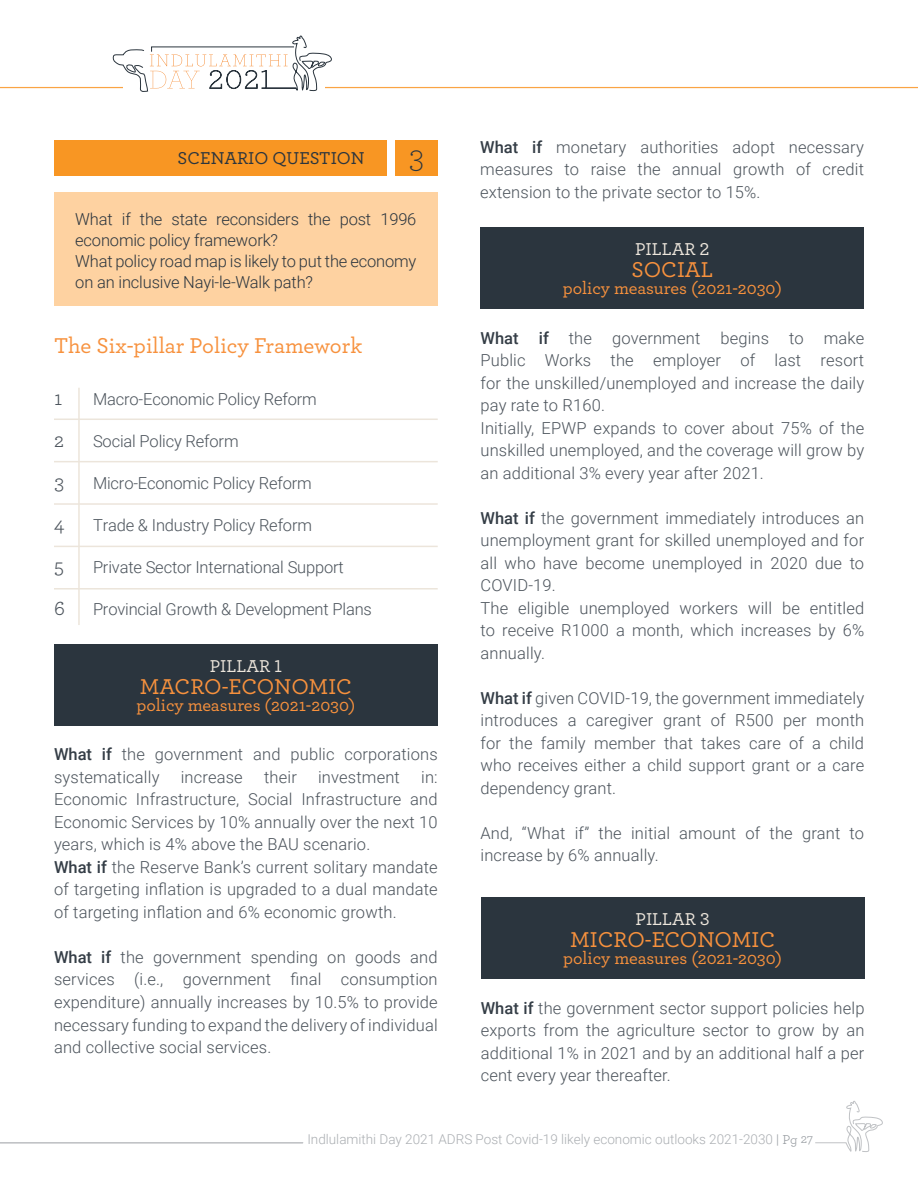
<style>
.page{position:relative;width:918px;height:1188px;background:#fff}
.page>*{position:absolute;margin:0;border:0;box-sizing:border-box;transform-origin:0 0}
.t1{font:300 33px "Archer";color:#2b353e}
.t2{font:500 22.5px "Archer";color:#f7913d}
.t3{font:21px "Archer";color:#4b535b}
.t4{font:500 18px "Archer";letter-spacing:-.005em;color:#f7913d}
.t5{font:500 18px "Archer";color:#ece5db}
.t6{font:500 18px "Archer";color:#2b353e}
.t7{font:300 16.5px/22.5px "Roboto";letter-spacing:.01em;color:#4b535b}
.t8{font:300 16.5px "Roboto";letter-spacing:-.01em;color:#4b535b}
.t9{font:300 16.5px/21px "Roboto";letter-spacing:-.01em;color:#2b353e}
.t10{font:300 13.5px "Roboto";color:#aaaeb2}
.s1{font-weight:500;color:#343d46}
.s2{color:#959a9f}
.s3{font-family:"Archer";font-weight:400;color:#959a9f}
</style>
<div class="page">
<div style="left:54px;top:192px;width:384px;height:113px;background:#fed2a1"></div>
<div style="left:396px;top:140px;width:42px;height:36px;background:#f89623"></div>
<div style="left:54px;top:140px;width:333px;height:36px;background:#f89623"></div>
<hr style="left:54px;top:419px;width:384px;height:1px;background:#ece5db">
<hr style="left:54px;top:461px;width:384px;height:1px;background:#ece5db">
<hr style="left:78px;top:388px;width:2px;height:237px;background:#ece5db">
<hr style="left:54px;top:503px;width:384px;height:2px;background:#ece5db">
<hr style="left:54px;top:546px;width:384px;height:1px;background:#ece5db">
<hr style="left:54px;top:588px;width:384px;height:2px;background:#ece5db">
<div style="left:54px;top:645px;width:384px;height:81px;background:#2b353e"></div>
<div style="left:480px;top:228px;width:384px;height:81px;background:#2b353e"></div>
<hr style="left:0;top:87px;width:918px;height:1px;background:#faa444">
<svg style="left:113px;top:35px;width:219px;height:57px"></svg>
<hr style="left:0;top:1142px;width:303px;height:1px;background:#c0c2c5">
<hr style="left:816px;top:1142px;width:30px;height:1px;background:#c0c2c5">
<svg style="left:845px;top:1100px;width:37px;height:52px"></svg>
<div style="left:481px;top:898px;width:383px;height:81px;background:#2b353e"></div>
<p class="t6" style="left:178px;top:145px;width:189px">SCENARIO QUESTION</p>
<h1 class="t1" style="left:409px;top:134px;width:17px">3</h1>
<p class="t9" style="left:75px;top:208px;width:343px">What if the state reconsiders the post 1996 economic policy framework?<br>What policy road map is likely to put the economy on an inclusive Nayi-le-Walk path?</p>
<h2 class="t2" style="left:54px;top:330px;width:310px">The Six-pillar Policy Framework</h2>
<p class="t3" style="left:54px;top:383px;width:10px">1</p>
<p class="t8" style="left:93px;top:387px;width:225px">Macro-Economic Policy Reform</p>
<p class="t3" style="left:54px;top:425px;width:12px">2</p>
<p class="t8" style="left:93px;top:429px;width:147px">Social Policy Reform</p>
<p class="t3" style="left:54px;top:467px;width:12px">3</p>
<p class="t8" style="left:93px;top:471px;width:220px">Micro-Economic Policy Reform</p>
<p class="t3" style="left:54px;top:509px;width:12px">4</p>
<p class="t8" style="left:93px;top:513px;width:221px">Trade &amp; Industry Policy Reform</p>
<p class="t3" style="left:54px;top:551px;width:11px">5</p>
<p class="t8" style="left:93px;top:555px;width:252px">Private Sector International Support</p>
<p class="t3" style="left:54px;top:593px;width:12px">6</p>
<p class="t8" style="left:93px;top:597px;width:280px">Provincial Growth &amp; Development Plans</p>
<p class="t5" style="left:210px;top:653px;width:74px">PILLAR 1</p>
<h2 class="t2" style="left:140px;top:671px;width:214px">MACRO-ECONOMIC</h2>
<p class="t4" style="left:136px;top:692px;width:221px">policy measures (2021-2030)</p>
<p class="t7" style="left:54px;top:743px;width:385px"><span class="s1">What if</span> the government and public corporations systematically</p>
<p class="t7" style="left:181px;top:765px;width:64px">increase</p>
<p class="t7" style="left:264px;top:765px;width:34px">their</p>
<p class="t7" style="left:318px;top:765px;width:83px">investment</p>
<p class="t7" style="left:54px;top:765px;width:385px;text-indent:367px">in:<br>Economic Infrastructure, Social Infrastructure and Economic Services by 10% annually over the next 10 years, which is 4% above the BAU scenario.<br><span class="s1">What if</span> the Reserve Bank’s current solitary mandate of targeting inflation is upgraded to a dual mandate of targeting inflation and 6% economic growth.</p>
<p class="t7" style="left:54px;top:945px;width:385px;text-align:justify"><span class="s1">What if</span> the government spending on goods and services (i.e., government final consumption expenditure) annually increases by 10.5% to provide necessary funding to expand the delivery of individual and collective social services.</p>
<p class="t7" style="left:480px;top:135px;width:385px;text-align:justify"><span class="s1">What if</span> monetary authorities adopt necessary measures to raise the annual growth of credit extension to the private sector to 15%.</p>
<p class="t5" style="left:635px;top:236px;width:76px">PILLAR 2</p>
<h2 class="t2" style="left:631px;top:254px;width:83px">SOCIAL</h2>
<p class="t4" style="left:563px;top:275px;width:221px">policy measures (2021-2030)</p>
<p class="t7" style="left:480px;top:326px;width:385px"><span class="s1">What if</span> the government begins to make Public Works the employer of last resort for the unskilled/unemployed and increase the daily pay rate to R160.<br>Initially, EPWP expands to cover about 75% of the unskilled unemployed, and the coverage will grow by an additional 3% every year after 2021.</p>
<p class="t7" style="left:480px;top:506px;width:385px"><span class="s1">What if</span> the government immediately introduces an unemployment grant for skilled unemployed and for all who have become unemployed in 2020 due to COVID-19.<br>The eligible unemployed workers will be entitled to receive R1000 a month, which increases by 6% annually.</p>
<p class="t7" style="left:480px;top:686px;width:385px;text-align:justify"><span class="s1">What if</span> given COVID-19, the government immediately introduces a caregiver grant of R500 per month for the family member that takes care of a child who receives either a child support grant or a care dependency grant.</p>
<p class="t7" style="left:480px;top:821px;width:385px">And, “What if” the initial amount of the grant to increase by 6% annually.</p>
<p class="t5" style="left:636px;top:906px;width:76px">PILLAR 3</p>
<h2 class="t2" style="left:570px;top:924px;width:207px">MICRO-ECONOMIC</h2>
<p class="t4" style="left:563px;top:945px;width:221px">policy measures (2021-2030)</p>
<p class="t7" style="left:481px;top:996px;width:385px;text-align:justify"><span class="s1">What if</span> the government sector support policies help exports from the agriculture sector to grow by an additional 1% in 2021 and by an additional half a per cent every year thereafter.</p>
<p class="t10" style="left:307px;top:1129px;width:507px">Indlulamithi Day 2021 ADRS Post Covid-19 likely economic outlooks 2021-2030 <span class="s2">|</span> <span class="s3">Pg 27</span></p>
</div>
